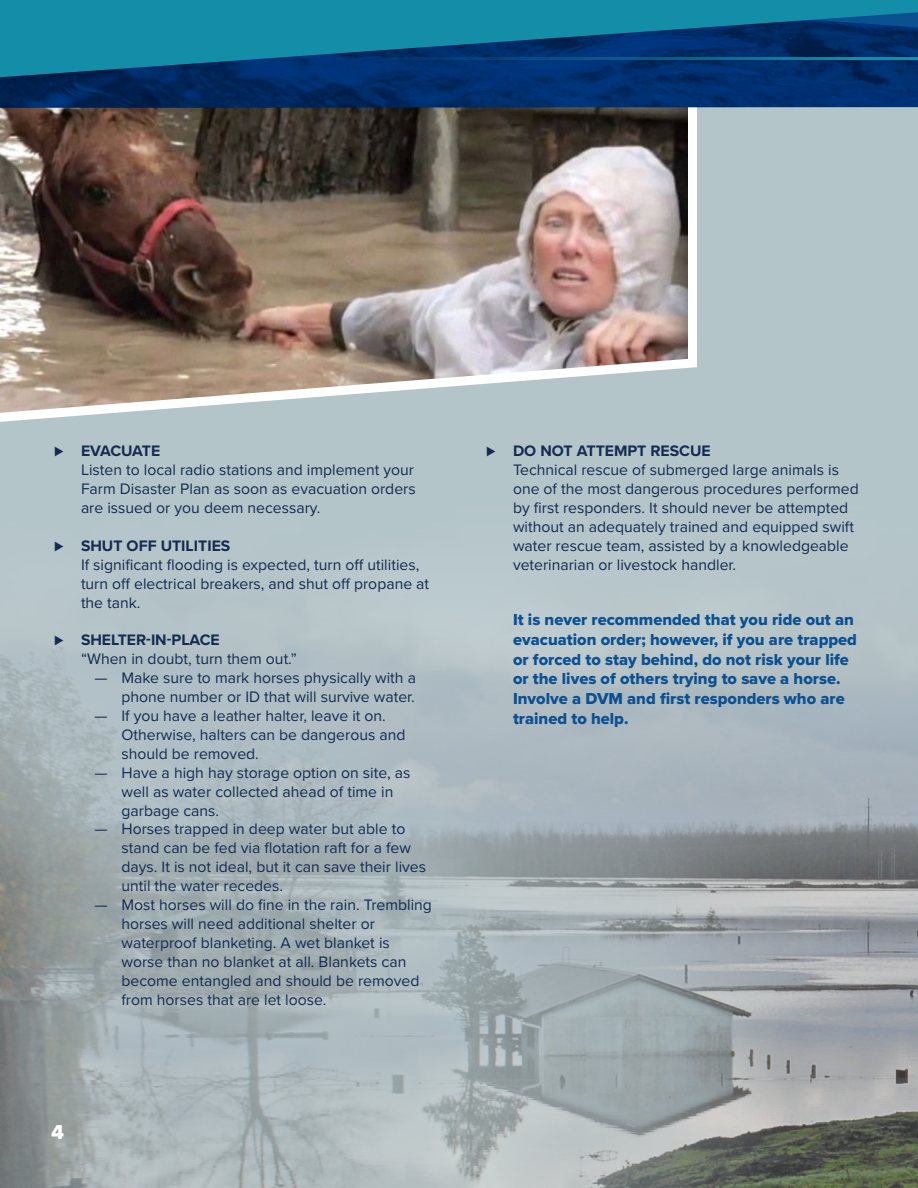
<style>
.page{position:relative;width:918px;height:1188px;background:#b4c5ca}
.page>*{position:absolute;margin:0;border:0;box-sizing:border-box;transform-origin:0 0}
.t1{font:21px "Proxima Nova Extrabld";color:#fff}
.Emphasis_Text{font:16.5px/19.8px "Proxima Nova Extrabld";color:#0b5091}
.t2{font:15.75px/18.9px "Proxima Nova";color:#152b51}
.s1{font-weight:700}
</style>
<div class="page">
<img style="left:0;top:624px;width:918px;height:564px">
<img style="left:0;top:108px;width:697px;height:314px">
<img style="left:0;top:79px;width:918px;height:29px">
<svg style="left:632px;top:79px;width:286px;height:21px;background:#002f70"></svg>
<svg style="left:0;top:0;width:918px;height:79px;background:#0b668e"></svg>
<p class="t2" style="left:81px;top:442px;width:336px;text-indent:-27px">⊲ <span class="s1">EVACUATE<br></span>Listen to local radio stations and implement your Farm Disaster Plan as soon as evacuation orders are issued or you deem necessary.</p>
<p class="t2" style="left:81px;top:537px;width:350px;text-indent:-27px">⊲ <span class="s1">SHUT OFF UTILITIES<br></span>If significant flooding is expected, turn off utilities, turn off electrical breakers, and shut off propane at the tank.</p>
<p class="t2" style="left:81px;top:631px;width:217px;text-indent:-27px">⊲ <span class="s1">SHELTER-IN-PLACE<br></span>“When in doubt, turn them out.”</p>
<p class="t2" style="left:94px;top:669px;width:323px;text-align:right">— Make sure to mark horses physically with a phone number or ID that will survive water.</p>
<p class="t2" style="left:122px;top:707px;width:286px;text-indent:-27px">— If you have a leather halter, leave it on.<br>Otherwise, halters can be dangerous and should be removed.</p>
<p class="t2" style="left:122px;top:763px;width:291px;text-indent:-27px">— Have a high hay storage option on site, as well as water collected ahead of time in garbage cans.</p>
<p class="t2" style="left:122px;top:820px;width:306px;text-indent:-27px">— Horses trapped in deep water but able to stand can be fed via flotation raft for a few days. It is not ideal, but it can save their lives until the water recedes.</p>
<p class="t2" style="left:122px;top:896px;width:312px;text-indent:-27px">— Most horses will do fine in the rain. Trembling horses will need additional shelter or waterproof blanketing. A wet blanket is worse than no blanket at all. Blankets can become entangled and should be removed from horses that are let loose.</p>
<h1 class="t1" style="left:51px;top:1119px;width:14px">4</h1>
<p class="t2" style="left:513px;top:442px;width:347px;text-indent:-27px">⊲ <span class="s1">DO NOT ATTEMPT RESCUE<br></span>Technical rescue of submerged large animals is one of the most dangerous procedures performed by first responders. It should never be attempted without an adequately trained and equipped swift water rescue team, assisted by a knowledgeable veterinarian or livestock handler.</p>
<p class="Emphasis_Text" style="left:513px;top:610px;width:345px">It is never recommended that you ride out an evacuation order; however, if you are trapped or forced to stay behind, do not risk your life or the lives of others trying to save a horse.<br>Involve a DVM and first responders who are trained to help.</p>
</div>
